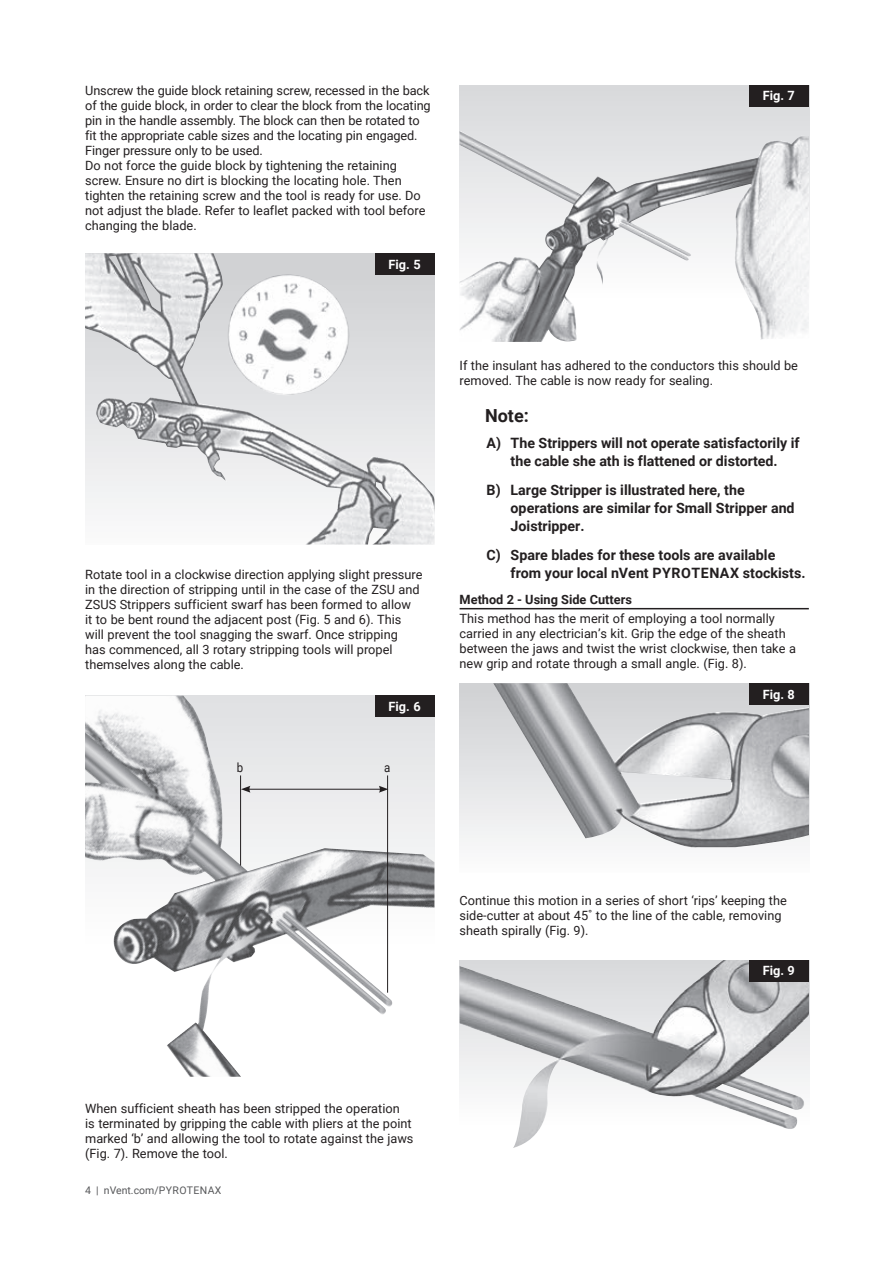
<style>
.page{position:relative;width:893px;height:1263px;background:#fff}
.page>*{position:absolute;margin:0;border:0;box-sizing:border-box;transform-origin:0 0}
.Note{font:700 18px "Roboto";color:#231f20}
.indt_alfa_list{font:700 14.25px/18px "Roboto";color:#231f20}
.Para_Text{font:12.75px/15px "Roboto";color:#231f20}
.White_Text{font:700 12.75px "Roboto";color:#fff}
.Header_3_10pt{font:700 12.75px "Roboto";color:#231f20}
.Para_Text-2{font:12.75px "Roboto";color:#231f20;scale:.9 1}
.t1{font:10.5px "Roboto";letter-spacing:.03em;color:#57585a}
</style>
<div class="page">
<img style="left:85px;top:696px;width:349px;height:381px">
<img style="left:85px;top:253px;width:349px;height:291px">
<div style="left:375px;top:253px;width:59px;height:21px;background:#231f20"></div>
<div style="left:375px;top:696px;width:59px;height:21px;background:#231f20"></div>
<hr style="left:387px;top:775px;width:1px;height:218px;background:#231f20">
<hr style="left:248px;top:789px;width:133px;height:1px;background:#231f20">
<svg style="left:241px;top:786px;width:9px;height:7px"></svg>
<svg style="left:379px;top:786px;width:9px;height:7px"></svg>
<hr style="left:240px;top:775px;width:1px;height:90px;background:#231f20">
<hr style="left:460px;top:608px;width:349px;height:1px;background:#231f20">
<img style="left:460px;top:960px;width:349px;height:188px">
<div style="left:460px;top:683px;width:349px;height:189px;background:linear-gradient(to bottom,#cfd0d2,#fbfcfc)"></div>
<img style="left:493px;top:683px;width:316px;height:169px">
<div style="left:460px;top:85px;width:349px;height:257px;background:#dcdddf"></div>
<img style="left:460px;top:131px;width:349px;height:211px">
<div style="left:749px;top:85px;width:60px;height:21px;background:#231f20"></div>
<div style="left:749px;top:683px;width:60px;height:21px;background:#231f20"></div>
<div style="left:749px;top:960px;width:60px;height:21px;background:#231f20"></div>
<p class="Para_Text" style="left:85px;top:82px;width:347px">Unscrew the guide block retaining screw, recessed in the back of the guide block, in order to clear the block from the locating pin in the handle assembly. The block can then be rotated to fit the appropriate cable sizes and the locating pin engaged.<br>Finger pressure only to be used.<br>Do not force the guide block by tightening the retaining screw. Ensure no dirt is blocking the locating hole. Then tighten the retaining screw and the tool is ready for use. Do not adjust the blade. Refer to leaflet packed with tool before changing the blade.</p>
<p class="White_Text" style="left:389px;top:255px;width:34px">Fig. 5</p>
<p class="White_Text" style="left:763px;top:87px;width:34px">Fig. 7</p>
<p class="Para_Text" style="left:85px;top:566px;width:339px">Rotate tool in a clockwise direction applying slight pressure in the direction of stripping until in the case of the ZSU and ZSUS Strippers sufficient swarf has been formed to allow<br>it to be bent round the adjacent post (Fig. 5 and 6). This will prevent the tool snagging the swarf. Once stripping<br>has commenced, all 3 rotary stripping tools will propel themselves along the cable.</p>
<p class="White_Text" style="left:389px;top:698px;width:34px">Fig. 6</p>
<p class="Para_Text-2" style="left:237px;top:758px;width:9px">b</p>
<p class="Para_Text-2" style="left:384px;top:758px;width:8px">a</p>
<p class="Para_Text" style="left:460px;top:358px;width:340px">If the insulant has adhered to the conductors this should be removed. The cable is now ready for sealing.</p>
<p class="Note" style="left:485px;top:403px;width:45px">Note:</p>
<p class="indt_alfa_list" style="left:487px;top:434px;width:315px;text-align:center">A) The Strippers will not operate satisfactorily if the cable she ath is flattened or distorted.</p>
<p class="indt_alfa_list" style="left:511px;top:480px;width:286px;text-indent:-24px">B) Large Stripper is illustrated here, the operations are similar for Small Stripper and<br>Joistripper.</p>
<p class="indt_alfa_list" style="left:511px;top:545px;width:296px;text-indent:-24px">C) Spare blades for these tools are available from your local nVent PYROTENAX stockists.</p>
<p class="Header_3_10pt" style="left:460px;top:590px;width:174px">Method 2 - Using Side Cutters</p>
<p class="Para_Text" style="left:460px;top:610px;width:338px">This method has the merit of employing a tool normally carried in any electrician’s kit. Grip the edge of the sheath between the jaws and twist the wrist clockwise, then take a new grip and rotate through a small angle. (Fig. 8).</p>
<p class="White_Text" style="left:763px;top:685px;width:34px">Fig. 8</p>
<p class="Para_Text" style="left:460px;top:893px;width:329px">Continue this motion in a series of short ‘rips’ keeping the side-cutter at about 45˚ to the line of the cable, removing sheath spirally (Fig. 9).</p>
<p class="White_Text" style="left:763px;top:962px;width:34px">Fig. 9</p>
<p class="Para_Text" style="left:85px;top:1100px;width:330px">When sufficient sheath has been stripped the operation<br>is terminated by gripping the cable with pliers at the point marked ‘b’ and allowing the tool to rotate against the jaws (Fig. 7). Remove the tool.</p>
<p class="t1" style="left:85px;top:1183px;width:138px">4 | nVent.com/PYROTENAX</p>
</div>
